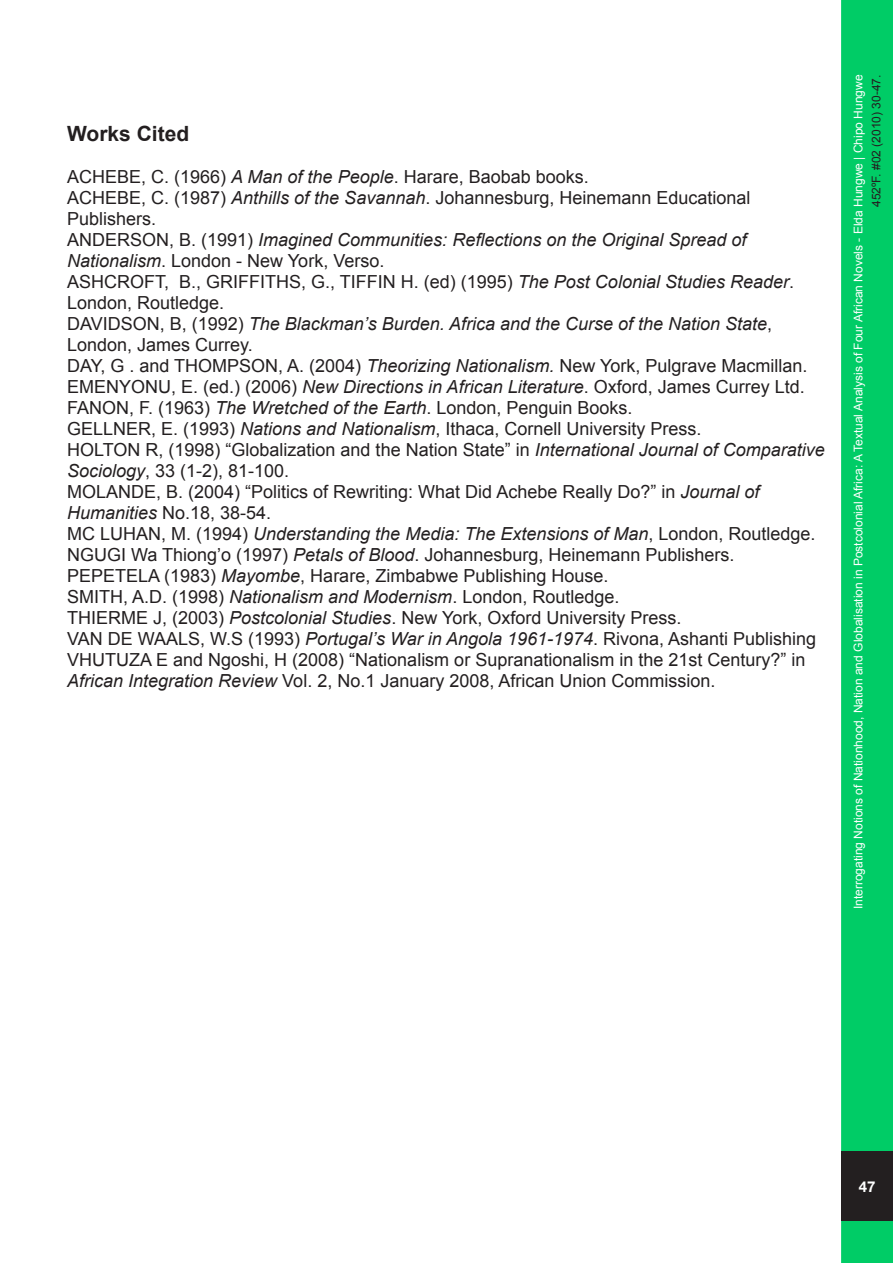
<style>
.page{position:relative;width:893px;height:1263px;background:#fff}
.page>*{position:absolute;margin:0;border:0;box-sizing:border-box;transform-origin:0 0}
.Estilo_de_párrafo_1{font:700 21px "Arial";color:#231f20}
.t1{font:18px/21px "Arial";color:#231f20}
.t2{font:italic 18px/21px "Arial";color:#231f20}
.t3{font:700 15px "Helvetica Neue";color:#fff}
.t4{font:12px "Arial";color:#fff}
.t5{font:12px "Arial";color:#231f20}
.s1{font-style:italic}
.s2{font-style:normal}
</style>
<div class="page">
<div style="left:841px;top:0;width:52px;height:1263px;background:#0c6;border:3px solid #0c6"></div>
<div style="left:841px;top:1151px;width:52px;height:70px;background:#231f20"></div>
<p class="Estilo_de_párrafo_1" style="left:67px;top:120px;width:124px">Works Cited</p>
<p class="t1" style="left:67px;top:167px;width:523px">ACHEBE, C. (1966) <span class="s1">A Man of the People</span>. Harare, Baobab books.</p>
<p class="t1" style="left:67px;top:188px;width:685px">ACHEBE, C. (1987) <span class="s1">Anthills of the Savannah</span>. Johannesburg, Heinemann Educational<br>Publishers.</p>
<p class="t2" style="left:67px;top:230px;width:681px"><span class="s2">ANDERSON, B. (1991)</span> Imagined Communities: Reflections on the Original Spread of<br>Nationalism<span class="s2">. London - New York, Verso.</span></p>
<p class="t1" style="left:67px;top:272px;width:728px">ASHCROFT, B., GRIFFITHS, G., TIFFIN H. (ed) (1995) <span class="s1">The Post Colonial Studies Reader</span>.<br>London, Routledge.</p>
<p class="t2" style="left:67px;top:314px;width:707px"><span class="s2">DAVIDSON, B, (1992)</span> The Blackman’s Burden. Africa and the Curse of the Nation State<span class="s2">,<br>London, James Currey.</span></p>
<p class="t1" style="left:67px;top:356px;width:742px">DAY, G . and THOMPSON, A. (2004) <span class="s1">Theorizing Nationalism.</span> New York, Pulgrave Macmillan.</p>
<p class="t1" style="left:67px;top:377px;width:739px">EMENYONU, E. (ed.) (2006) <span class="s1">New Directions in African Literature</span>. Oxford, James Currey Ltd.</p>
<p class="t1" style="left:67px;top:398px;width:567px">FANON, F. (1963) <span class="s1">The Wretched of the Earth</span>. London, Penguin Books.</p>
<p class="t1" style="left:67px;top:419px;width:636px">GELLNER, E. (1993) <span class="s1">Nations and Nationalism</span>, Ithaca, Cornell University Press.</p>
<p class="t1" style="left:67px;top:440px;width:759px">HOLTON R, (1998) “Globalization and the Nation State” in <span class="s1">International Journal of Comparative<br>Sociology</span>, 33 (1-2), 81-100.</p>
<p class="t1" style="left:67px;top:482px;width:694px">MOLANDE, B. (2004) “Politics of Rewriting: What Did Achebe Really Do?” in <span class="s1">Journal of<br>Humanities</span> No.18, 38-54.</p>
<p class="t2" style="left:67px;top:524px;width:750px"><span class="s2">MC LUHAN, M. (1994)</span> Understanding the Media: The Extensions of Man<span class="s2">, London, Routledge.</span></p>
<p class="t1" style="left:67px;top:545px;width:669px">NGUGI Wa Thiong’o (1997) <span class="s1">Petals of Blood</span>. Johannesburg, Heinemann Publishers.</p>
<p class="t1" style="left:67px;top:566px;width:543px">PEPETELA (1983) <span class="s1">Mayombe</span>, Harare, Zimbabwe Publishing House.</p>
<p class="t1" style="left:67px;top:587px;width:554px">SMITH, A.D. (1998) <span class="s1">Nationalism and Modernism</span>. London, Routledge.</p>
<p class="t1" style="left:67px;top:608px;width:616px">THIERME J, (2003) <span class="s1">Postcolonial Studies</span>. New York, Oxford University Press.</p>
<p class="t1" style="left:67px;top:629px;width:751px">VAN DE WAALS, W.S (1993) <span class="s1">Portugal’s War in Angola 1961-1974</span>. Rivona, Ashanti Publishing</p>
<p class="t1" style="left:67px;top:650px;width:740px">VHUTUZA E and Ngoshi, H (2008) “Nationalism or Supranationalism in the 21st Century?” in<br><span class="s1">African Integration Review</span> Vol. 2, No.1 January 2008, African Union Commission.</p>
<p class="t4" style="left:850px;top:909px;width:836px;rotate:-90deg">Interrogating Notions of Nationhood, Nation and Globalisation in Postcolonial Africa: A Textual Analysis of Four African Novels - Elda Hungwe | Chipo Hungwe</p>
<p class="t5" style="left:868px;top:207px;width:134px;rotate:-90deg">452ºF. #02 (2010) 30-47.</p>
<p class="t3" style="left:859px;top:1177px;width:18px">47</p>
</div>
